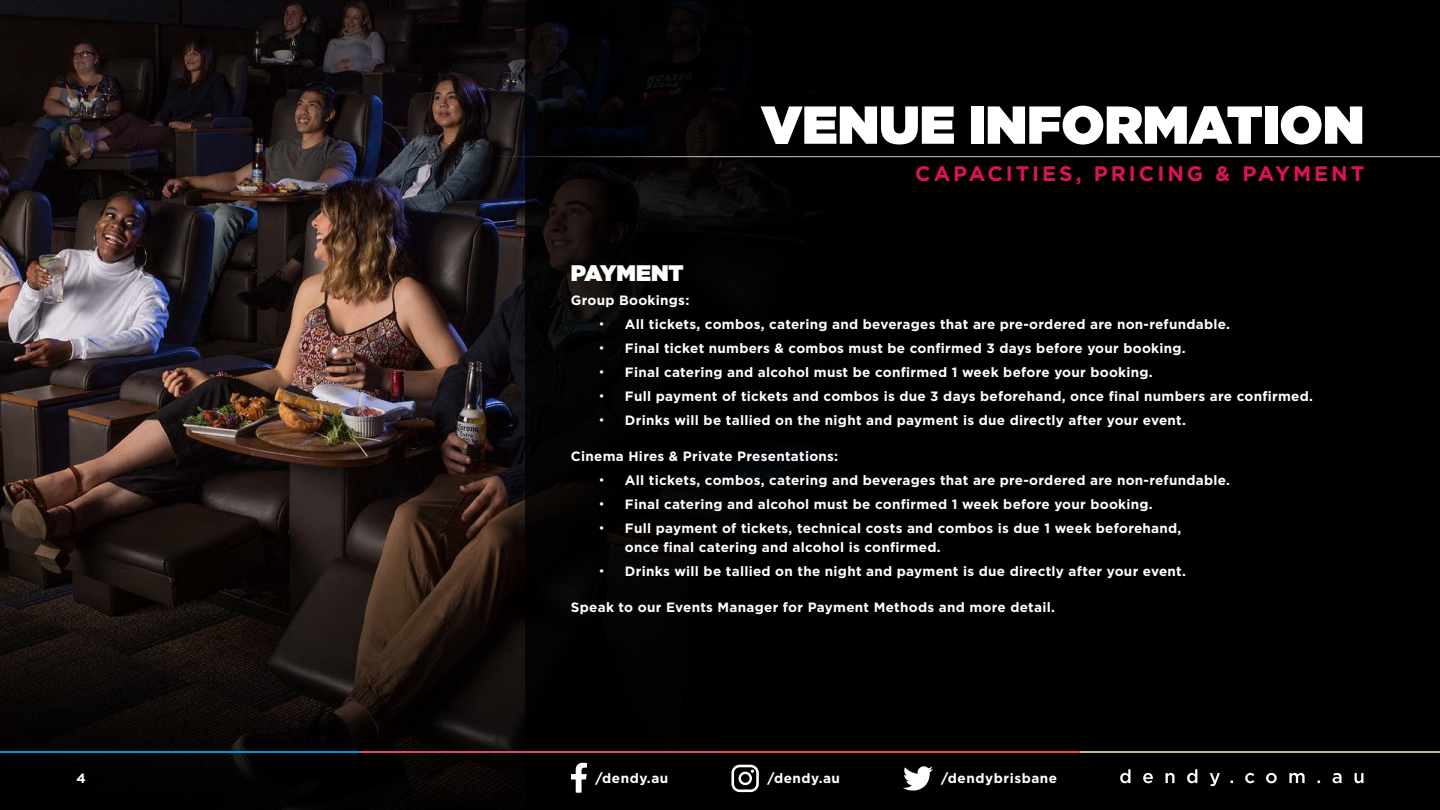
<style>
.page{position:relative;width:1440px;height:810px;background:#fff}
.page>*{position:absolute;margin:0;border:0;box-sizing:border-box;transform-origin:0 0}
.t1{font:900 53.32px "Gotham";color:#fff}
.t2{font:900 22.5px "Gotham";color:#fff}
.t3{font:700 21px "Gotham";letter-spacing:.14em;color:#dc1354}
.t4{font:700 13.58px "Gotham";letter-spacing:.04em;color:#fff}
.t5{font:700 13.5px/19.5px "Gotham";letter-spacing:.02em;color:#fff}
.s1{font-family:"ITC Avant Garde Std";font-weight:500}
</style>
<div class="page">
<img style="left:0;top:0;width:525px;height:438px">
<svg style="left:0;top:438px;width:525px;height:372px;background:#1a120f"></svg>
<div style="left:525px;top:0;width:915px;height:810px;background:#000"></div>
<svg style="left:1120px;top:769px;width:243px;height:17px"></svg>
<svg style="left:571px;top:763px;width:16px;height:30px"></svg>
<svg style="left:731px;top:765px;width:28px;height:27px"></svg>
<svg style="left:903px;top:766px;width:30px;height:25px"></svg>
<hr style="left:1080px;top:752px;width:360px;height:1px;background:#c6bc89">
<hr style="left:720px;top:752px;width:360px;height:1px;background:#f7403a">
<hr style="left:0;top:752px;width:360px;height:1px;background:#0098db">
<hr style="left:360px;top:752px;width:360px;height:1px;background:#de486f">
<hr style="left:272px;top:156px;width:1168px;height:1px;background:#b1b3b5">
<h1 class="t1" style="left:761px;top:94px;width:605px">VENUE INFORMATION</h1>
<h3 class="t3" style="left:915px;top:161px;width:451px">CAPACITIES, PRICING &amp; PAYMENT</h3>
<h2 class="t2" style="left:571px;top:260px;width:114px">PAYMENT</h2>
<p class="t5" style="left:571px;top:290px;width:120px">Group Bookings:</p>
<p class="t5" style="left:598px;top:314px;width:634px"><span class="s1">•</span> All tickets, combos, catering and beverages that are pre-ordered are non-refundable.</p>
<p class="t5" style="left:598px;top:338px;width:589px"><span class="s1">•</span> Final ticket numbers &amp; combos must be confirmed 3 days before your booking.</p>
<p class="t5" style="left:598px;top:362px;width:556px"><span class="s1">•</span> Final catering and alcohol must be confirmed 1 week before your booking.</p>
<p class="t5" style="left:598px;top:386px;width:717px"><span class="s1">•</span> Full payment of tickets and combos is due 3 days beforehand, once final numbers are confirmed.</p>
<p class="t5" style="left:598px;top:410px;width:590px"><span class="s1">•</span> Drinks will be tallied on the night and payment is due directly after your event.</p>
<p class="t5" style="left:571px;top:446px;width:269px">Cinema Hires &amp; Private Presentations:</p>
<p class="t5" style="left:598px;top:470px;width:634px"><span class="s1">•</span> All tickets, combos, catering and beverages that are pre-ordered are non-refundable.</p>
<p class="t5" style="left:598px;top:494px;width:556px"><span class="s1">•</span> Final catering and alcohol must be confirmed 1 week before your booking.</p>
<p class="t5" style="left:625px;top:518px;width:558px;text-indent:-27px"><span class="s1">•</span> Full payment of tickets, technical costs and combos is due 1 week beforehand, once final catering and alcohol is confirmed.</p>
<p class="t5" style="left:598px;top:561px;width:590px"><span class="s1">•</span> Drinks will be tallied on the night and payment is due directly after your event.</p>
<p class="t5" style="left:571px;top:597px;width:486px">Speak to our Events Manager for Payment Methods and more detail.</p>
<p class="t5" style="left:77px;top:768px;width:11px">4</p>
<p class="t4" style="left:595px;top:770px;width:74px">/dendy.au</p>
<p class="t4" style="left:767px;top:771px;width:74px">/dendy.au</p>
<p class="t4" style="left:941px;top:771px;width:118px">/dendybrisbane</p>
</div>
